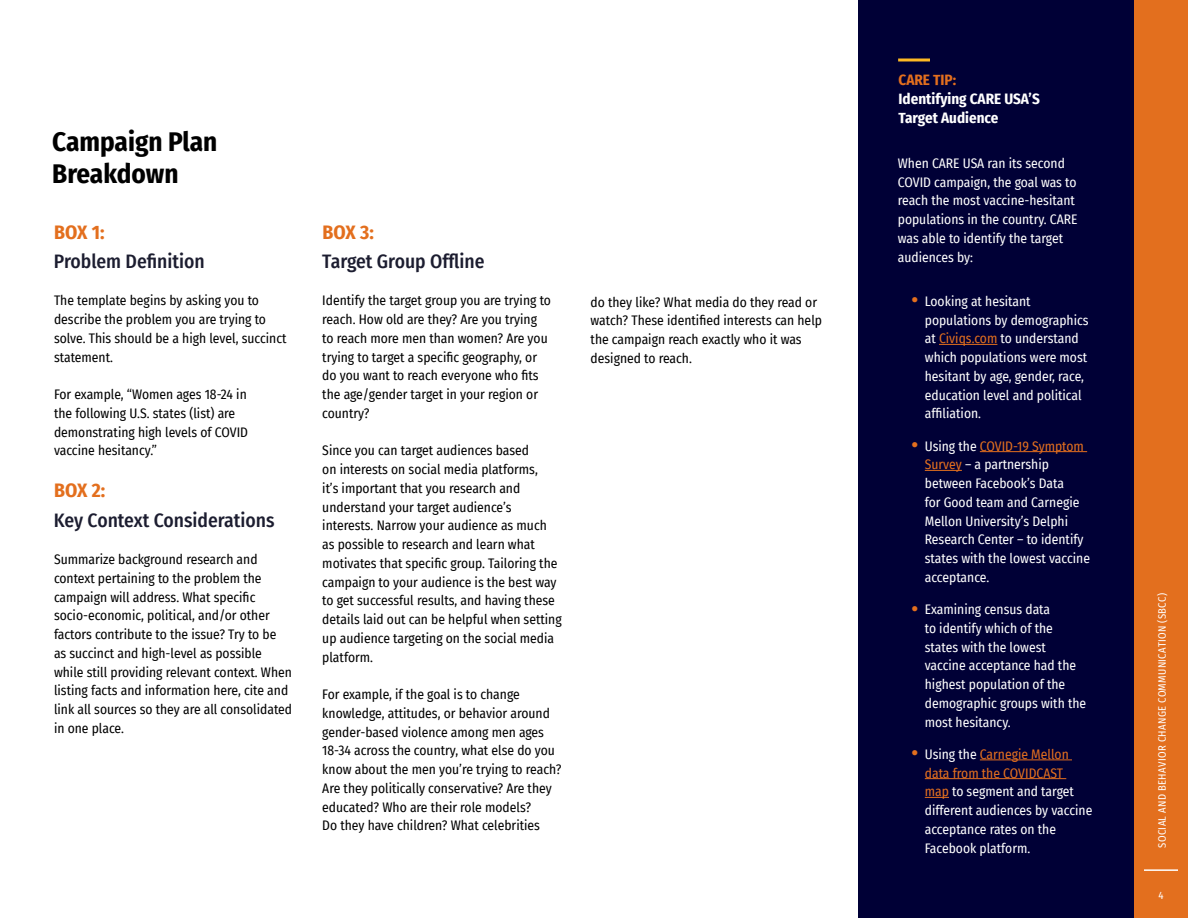
<style>
.page{position:relative;width:1188px;height:918px;background:#fff}
.page>*{position:absolute;margin:0;border:0;box-sizing:border-box;transform-origin:0 0}
.t1{font:500 33px "Fira Sans Condensed";color:#e36f1e}
.t2{font:700 27px/32.4px "Fira Sans Condensed";color:#000}
.t3{font:500 19.5px "Fira Sans Condensed";color:#1c1d30}
.t4{font:700 19.5px "Fira Sans Condensed";color:#e36f1e}
.t5{font:700 15px/18.8px "Fira Sans Condensed";color:#fff}
.t6{font:700 15px "Fira Sans Condensed";color:#e36f1e}
.t7{font:13.5px/18.8px "Fira Sans Condensed";color:#000}
.t8{font:13.5px/18.8px "Fira Sans Condensed";color:#fff}
.t9{font:10.5px "Fira Sans Condensed";letter-spacing:.035em;color:#fff}
.s1{color:#e36f1e}
</style>
<div class="page">
<div style="left:859px;top:0;width:275px;height:918px;background:#000036"></div>
<hr style="left:939px;top:344px;width:58px;height:1px;background:#e36f1e">
<hr style="left:980px;top:451px;width:107px;height:1px;background:#e36f1e">
<hr style="left:925px;top:470px;width:37px;height:1px;background:#e36f1e">
<hr style="left:980px;top:760px;width:92px;height:1px;background:#e36f1e">
<hr style="left:925px;top:778px;width:141px;height:1px;background:#e36f1e">
<svg style="left:925px;top:797px;width:24px;height:1px"></svg>
<svg style="left:898px;top:58px;width:32px;height:4px"></svg>
<div style="left:1134px;top:0;width:54px;height:918px;background:#e36f1e"></div>
<hr style="left:1144px;top:869px;width:34px;height:2px;background:#fff">
<h2 class="t2" style="left:52px;top:124px;width:167px">Campaign Plan<br>Breakdown</h2>
<h3 class="t4" style="left:54px;top:215px;width:52px">BOX 1:</h3>
<h3 class="t3" style="left:54px;top:245px;width:152px">Problem Definition</h3>
<p class="t7" style="left:54px;top:291px;width:234px">The template begins by asking you to describe the problem you are trying to solve. This should be a high level, succinct statement.</p>
<p class="t7" style="left:54px;top:385px;width:196px">For example, “Women ages 18-24 in the following U.S. states (list) are demonstrating high levels of COVID vaccine hesitancy.”</p>
<h3 class="t4" style="left:54px;top:474px;width:53px">BOX 2:</h3>
<h3 class="t3" style="left:54px;top:504px;width:222px">Key Context Considerations</h3>
<p class="t7" style="left:54px;top:550px;width:240px">Summarize background research and context pertaining to the problem the campaign will address. What specific socio-economic, political, and/or other factors contribute to the issue? Try to be<br>as succinct and high-level as possible while still providing relevant context. When listing facts and information here, cite and link all sources so they are all consolidated in one place.</p>
<h3 class="t4" style="left:322px;top:215px;width:53px">BOX 3:</h3>
<h3 class="t3" style="left:322px;top:245px;width:164px">Target Group Offline</h3>
<p class="t7" style="left:322px;top:291px;width:230px">Identify the target group you are trying to reach. How old are they? Are you trying to reach more men than women? Are you trying to target a specific geography, or do you want to reach everyone who fits the age/gender target in your region or country?</p>
<p class="t7" style="left:322px;top:441px;width:241px">Since you can target audiences based<br>on interests on social media platforms,<br>it’s important that you research and understand your target audience’s interests. Narrow your audience as much as possible to research and learn what motivates that specific group. Tailoring the campaign to your audience is the best way to get successful results, and having these details laid out can be helpful when setting up audience targeting on the social media platform.</p>
<p class="t7" style="left:322px;top:685px;width:241px">For example, if the goal is to change knowledge, attitudes, or behavior around gender-based violence among men ages 18-34 across the country, what else do you know about the men you’re trying to reach?<br>Are they politically conservative? Are they educated? Who are their role models?<br>Do they have children? What celebrities</p>
<p class="t7" style="left:591px;top:292px;width:233px">do they like? What media do they read or watch? These identified interests can help the campaign reach exactly who it was designed to reach.</p>
<p class="t6" style="left:899px;top:67px;width:59px">CARE TIP:</p>
<p class="t5" style="left:899px;top:88px;width:143px">Identifying CARE USA’S<br>Target Audience</p>
<p class="t8" style="left:898px;top:153px;width:181px">When CARE USA ran its second<br>COVID campaign, the goal was to reach the most vaccine-hesitant populations in the country. CARE was able to identify the target audiences by:</p>
<h1 class="t1" style="left:911px;top:272px;width:9px">⋅</h1>
<p class="t8" style="left:925px;top:291px;width:165px">Looking at hesitant populations by demographics at <span class="s1">Civiqs.com</span> to understand which populations were most hesitant by age, gender, race, education level and political affiliation.</p>
<h1 class="t1" style="left:911px;top:417px;width:9px">⋅</h1>
<p class="t8" style="left:925px;top:436px;width:167px">Using the <span class="s1">COVID-19 Symptom<br>Survey</span> – a partnership between Facebook’s Data<br>for Good team and Carnegie<br>Mellon University’s Delphi<br>Research Center – to identify states with the lowest vaccine acceptance.</p>
<h1 class="t1" style="left:911px;top:581px;width:9px">⋅</h1>
<p class="t8" style="left:925px;top:600px;width:163px">Examining census data<br>to identify which of the states with the lowest vaccine acceptance had the highest population of the demographic groups with the most hesitancy.</p>
<h1 class="t1" style="left:911px;top:725px;width:9px">⋅</h1>
<p class="t8" style="left:925px;top:744px;width:169px">Using the <span class="s1">Carnegie Mellon data from the COVIDCAST<br>map</span> to segment and target different audiences by vaccine acceptance rates on the<br>Facebook platform.</p>
<p class="t9" style="left:1154px;top:848px;width:256px;rotate:-90deg">SOCIAL AND BEHAVIOR CHANGE COMMUNICATION (SBCC)</p>
<p class="t9" style="left:1158px;top:888px;width:7px">4</p>
</div>
